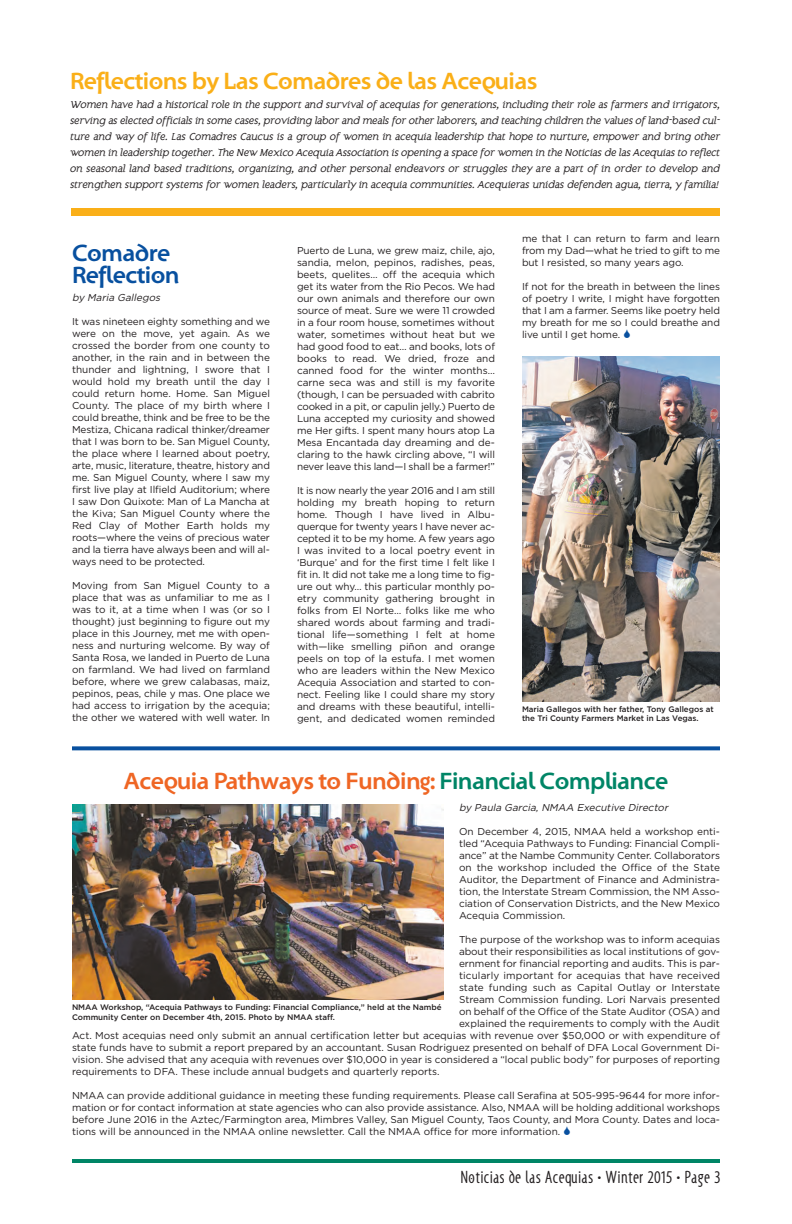
<style>
.page{position:relative;width:792px;height:1224px;background:#fff}
.page>*{position:absolute;margin:0;border:0;box-sizing:border-box;transform-origin:0 0}
.t1{font:700 24px "Santana";letter-spacing:-.025em;color:#ef6624}
.t2{font:700 24px "Santana";letter-spacing:-.025em;color:#faaf18}
.t3{font:700 24px/22px "Santana";letter-spacing:-.025em;color:#08509f}
.t4{font:condensed 18px "Santana";letter-spacing:.05em;color:#231f20}
.t5{font:10px/12px "Gotham";color:#231f20;text-align:justify}
.t6{font:italic 10px/16px "Invoice";color:#231f20;text-align:justify}
.t7{font:italic 10px "Gotham";color:#231f20}
.t8{font:500 8px/9.6px "Gotham";color:#231f20}
.s1{color:#008566}
</style>
<div class="page">
<hr style="left:72px;top:1159px;width:648px;height:4px;background:#008566">
<svg style="left:72px;top:746px;width:648px;height:4px;background:#1f60a7"></svg>
<img style="left:72px;top:804px;width:371px;height:196px">
<img style="left:522px;top:357px;width:198px;height:345px">
<div style="left:71px;top:208px;width:649px;height:8px;background:#faaf18"></div>
<h1 class="t2" style="left:70px;top:72px;width:469px">Reflections by Las Comadres de las Acequias</h1>
<p class="t6" style="left:70px;top:98px;width:652px">Women have had a historical role in the support and survival of acequias for generations, including their role as farmers and irrigators, serving as elected officials in some cases, providing labor and meals for other laborers, and teaching children the values of land-based cul&shy;ture and way of life. Las Comadres Caucus is a group of women in acequia leadership that hope to nurture, empower and bring other women in leadership together. The New Mexico Acequia Association is opening a space for women in the Noticias de las Acequias to reflect on seasonal land based traditions, organizing, and other personal endeavors or struggles they are a part of in order to develop and strengthen support systems for women leaders, particularly in acequia communities. Acequieras unidas defenden agua, tierra, y familia!</p>
<h1 class="t3" style="left:72px;top:244px;width:109px">Comadre<br>Reflection</h1>
<p class="t7" style="left:72px;top:294px;width:92px">by Maria Gallegos</p>
<p class="t5" style="left:72px;top:316px;width:200px">It was nineteen eighty something and we were on the move, yet again. As we crossed the border from one county to another, in the rain and in between the thunder and lightning, I swore that I would hold my breath until the day I could return home. Home. San Miguel County. The place of my birth where I could breathe, think and be free to be the Mestiza, Chicana radical thinker/dreamer that I was born to be. San Miguel County, the place where I learned about poetry, arte, music, literature, theatre, history and me. San Miguel County, where I saw my first live play at Ilfield Auditorium; where I saw Don Quixote: Man of La Mancha at the Kiva; San Miguel County where the Red Clay of Mother Earth holds my roots—where the veins of precious water and la tierra have always been and will al&shy;ways need to be protected.</p>
<p class="t5" style="left:72px;top:580px;width:200px">Moving from San Miguel County to a place that was as unfamiliar to me as I was to it, at a time when I was (or so I thought) just beginning to figure out my place in this Journey, met me with open&shy;ness and nurturing welcome. By way of Santa Rosa, we landed in Puerto de Luna on farmland. We had lived on farmland before, where we grew calabasas, maiz, pepinos, peas, chile y mas. One place we had access to irrigation by the acequia; the other we watered with well water. In</p>
<p class="t5" style="left:297px;top:245px;width:200px">Puerto de Luna, we grew maiz, chile, ajo, sandia, melon, pepinos, radishes, peas, beets, quelites… off the acequia which get its water from the Rio Pecos. We had our own animals and therefore our own source of meat. Sure we were 11 crowded in a four room house, sometimes without water, sometimes without heat but we had good food to eat… and books, lots of books to read. We dried, froze and canned food for the winter months… carne seca was and still is my favorite (though, I can be persuaded with cabrito cooked in a pit, or capulin jelly.) Puerto de Luna accepted my curiosity and showed me Her gifts. I spent many hours atop La Mesa Encantada day dreaming and de&shy;claring to the hawk circling above, “I will never leave this land—I shall be a farmer!”</p>
<p class="t5" style="left:297px;top:485px;width:200px">It is now nearly the year 2016 and I am still holding my breath hoping to return home. Though I have lived in Albu&shy;querque for twenty years I have never ac&shy;cepted it to be my home. A few years ago I was invited to a local poetry event in ‘Burque’ and for the first time I felt like I fit in. It did not take me a long time to fig&shy;ure out why… this particular monthly po&shy;etry community gathering brought in folks from El Norte… folks like me who shared words about farming and tradi&shy;tional life—something I felt at home with—like smelling piñon and orange peels on top of la estufa. I met women who are leaders within the New Mexico Acequia Association and started to con&shy;nect. Feeling like I could share my story and dreams with these beautiful, intelli&shy;gent, and dedicated women reminded</p>
<p class="t5" style="left:522px;top:233px;width:200px">me that I can return to farm and learn from my Dad—what he tried to gift to me but I resisted, so many years ago.</p>
<p class="t5" style="left:522px;top:281px;width:200px">If not for the breath in between the lines of poetry I write, I might have forgotten that I am a farmer. Seems like poetry held my breath for me so I could breathe and live until I get home.</p>
<p class="t8" style="left:522px;top:704px;width:193px">Maria Gallegos with her father, Tony Gallegos at the Tri County Farmers Market in Las Vegas.</p>
<h1 class="t1" style="left:124px;top:772px;width:546px">Acequia Pathways to Funding: <span class="s1">Financial Compliance</span></h1>
<p class="t7" style="left:459px;top:804px;width:212px">by Paula Garcia, NMAA Executive Director</p>
<p class="t5" style="left:459px;top:827px;width:263px">On December 4, 2015, NMAA held a workshop enti&shy;tled “Acequia Pathways to Funding: Financial Compli&shy;ance” at the Nambe Community Center. Collaborators on the workshop included the Office of the State Auditor, the Department of Finance and Administra&shy;tion, the Interstate Stream Commission, the NM Asso&shy;ciation of Conservation Districts, and the New Mexico Acequia Commission.</p>
<p class="t5" style="left:459px;top:935px;width:262px">The purpose of the workshop was to inform acequias</p>
<p class="t5" style="left:459px;top:947px;width:262px">about their responsibilities as local institutions of gov-</p>
<p class="t5" style="left:459px;top:959px;width:262px">ernment for financial reporting and audits. This is par-</p>
<p class="t5" style="left:459px;top:971px;width:263px">ticularly important for acequias that have received</p>
<p class="t5" style="left:459px;top:983px;width:262px">state funding such as Capital Outlay or Interstate</p>
<p class="t5" style="left:459px;top:995px;width:263px">Stream Commission funding. Lori Narvais presented</p>
<p class="t5" style="left:459px;top:1007px;width:263px">on behalf of the Office of the State Auditor (OSA) and</p>
<p class="t5" style="left:459px;top:1019px;width:262px">explained the requirements to comply with the Audit</p>
<p class="t5" style="left:72px;top:1031px;width:650px">Act. Most acequias need only submit an annual certification letter but acequias with revenue over $50,000 or with expenditure of</p>
<p class="t5" style="left:72px;top:1043px;width:649px">state funds have to submit a report prepared by an accountant. Susan Rodriguez presented on behalf of DFA Local Government Di-</p>
<p class="t5" style="left:72px;top:1055px;width:649px">vision. She advised that any acequia with revenues over $10,000 in year is considered a “local public body” for purposes of reporting</p>
<p class="t5" style="left:72px;top:1067px;width:369px">requirements to DFA. These include annual budgets and quarterly reports.</p>
<p class="t5" style="left:72px;top:1091px;width:650px">NMAA can provide additional guidance in meeting these funding requirements. Please call Serafina at 505-995-9644 for more infor&shy;mation or for contact information at state agencies who can also provide assistance. Also, NMAA will be holding additional workshops before June 2016 in the Aztec/Farmington area, Mimbres Valley, San Miguel County, Taos County, and Mora County. Dates and loca&shy;tions will be announced in the NMAA online newsletter. Call the NMAA office for more information.</p>
<p class="t8" style="left:72px;top:1003px;width:371px">NMAA Workshop, “Acequia Pathways to Funding: Financial Compliance,” held at the Nambé<br>Community Center on December 4th, 2015. Photo by NMAA staff.</p>
<h2 class="t4" style="left:461px;top:1170px;width:261px">Noticias de las Acequias • Winter 2015 • Page 3</h2>
</div>
